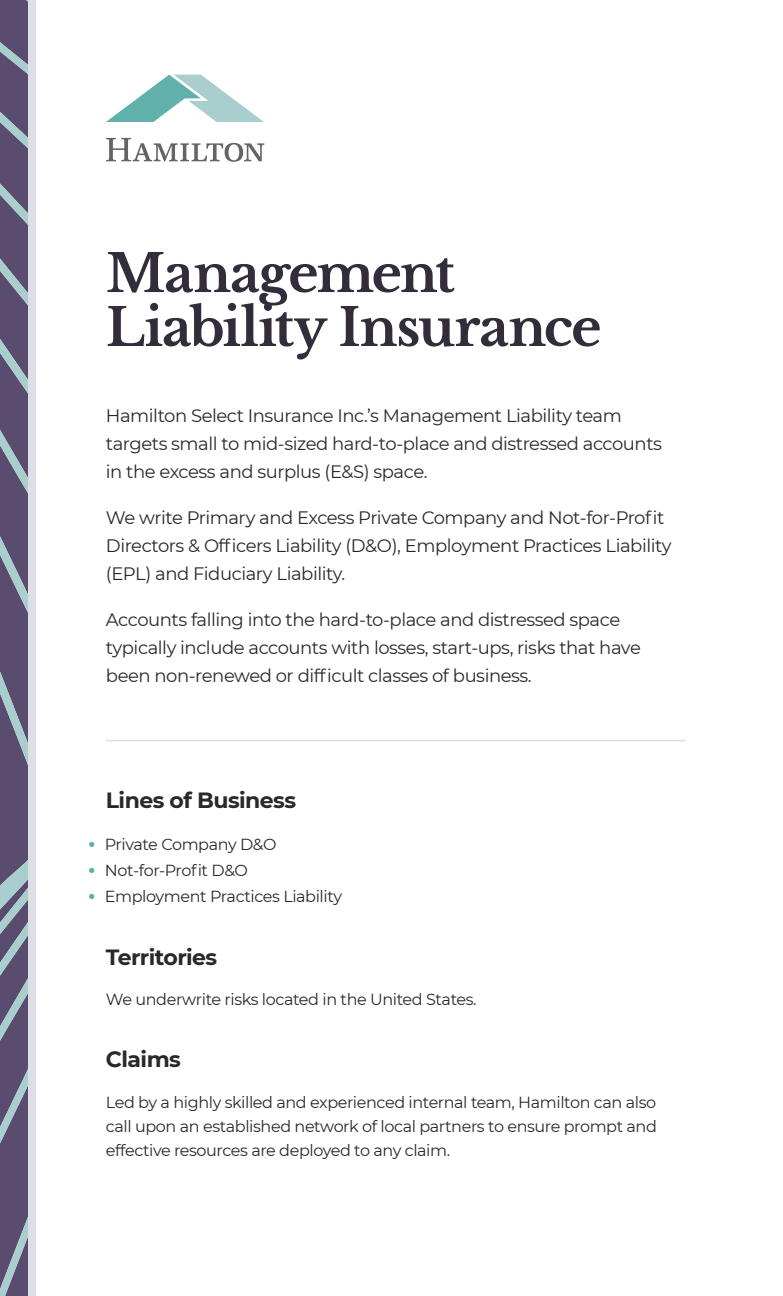
<style>
.page{position:relative;width:783px;height:1296px;background:#fff}
.page>*{position:absolute;margin:0;border:0;box-sizing:border-box;transform-origin:0 0}
.t1{font:700 52px/54px "Libre Baskerville";letter-spacing:-.025em;color:#332d3b}
.t2{font:700 22px "Montserrat";letter-spacing:-.025em;color:#29292b}
.t3{font:18px/28px "Montserrat";letter-spacing:-.025em;color:#29292b}
.t4{font:16px/24px "Montserrat";letter-spacing:-.025em;color:#29292b;text-align:justify}
.s1{font-size:34px;color:#60b0ac}
</style>
<div class="page">
<svg style="left:0;top:0;width:29px;height:1296px"></svg>
<div style="left:29px;top:0;width:7px;height:1296px;background:#dedee6"></div>
<svg style="left:106px;top:75px;width:158px;height:47px"></svg>
<svg style="left:106px;top:138px;width:158px;height:24px"></svg>
<hr style="left:106px;top:740px;width:580px;height:1px;background:#dedee6">
<h1 class="t1" style="left:106px;top:247px;width:497px">Management<br>Liability Insurance</h1>
<p class="t3" style="left:106px;top:401px;width:558px">Hamilton Select Insurance Inc.’s Management Liability team targets small to mid-sized hard-to-place and distressed accounts in the excess and surplus (E&amp;S) space.</p>
<p class="t3" style="left:106px;top:503px;width:567px">We write Primary and Excess Private Company and Not-for-Profit<br>Directors &amp; Officers Liability (D&amp;O), Employment Practices Liability (EPL) and Fiduciary Liability.</p>
<p class="t3" style="left:106px;top:605px;width:536px">Accounts falling into the hard-to-place and distressed space typically include accounts with losses, start-ups, risks that have been non-renewed or difficult classes of business.</p>
<p class="t2" style="left:106px;top:784px;width:192px">Lines of Business</p>
<p class="t4" style="left:87px;top:832px;width:191px"><span class="s1">•</span> Private Company D&amp;O</p>
<p class="t4" style="left:87px;top:858px;width:163px"><span class="s1">•</span> Not-for-Profit D&amp;O</p>
<p class="t4" style="left:87px;top:883px;width:257px"><span class="s1">•</span> Employment Practices Liability</p>
<p class="t2" style="left:106px;top:942px;width:113px">Territories</p>
<p class="t4" style="left:106px;top:986px;width:372px">We underwrite risks located in the United States.</p>
<p class="t2" style="left:106px;top:1043px;width:76px">Claims</p>
<p class="t4" style="left:106px;top:1089px;width:553px">Led by a highly skilled and experienced internal team, Hamilton can also call upon an established network of local partners to ensure prompt and effective resources are deployed to any claim.</p>
</div>
